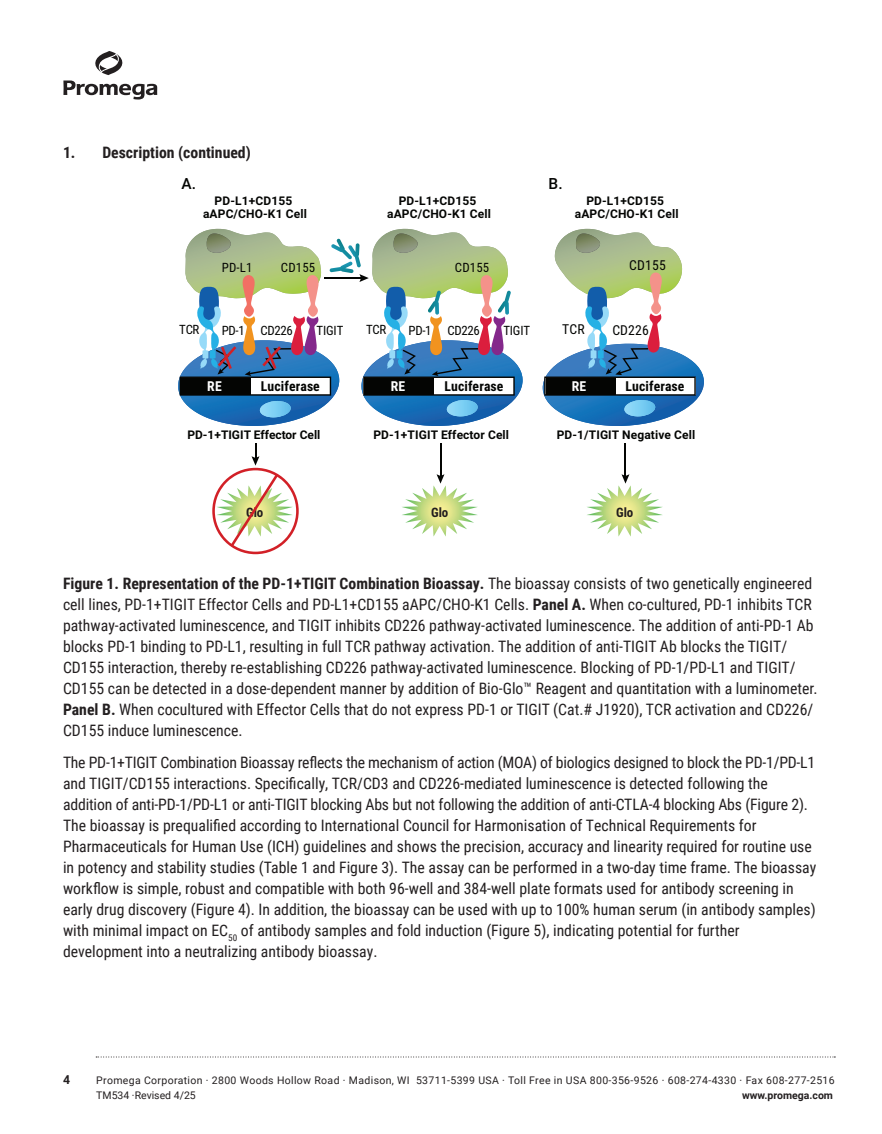
<style>
.page{position:relative;width:882px;height:1134px;background:#fff}
.page>*{position:absolute;margin:0;border:0;box-sizing:border-box;transform-origin:0 0}
.Text{font:15.75px/21px "Roboto Condensed";color:#231f20}
.Figure_Legend{font:15.75px/21px "Roboto Condensed";color:#231f20}
.Head1__continued{font:700 15.75px "Roboto Condensed";color:#231f20}
.t1{font:500 15.4px "Roboto";color:#040503}
.t2{font:700 13.65px "Roboto Condensed";letter-spacing:.01em;color:#040503}
.t3{font:13.65px "Roboto Condensed";letter-spacing:.01em;color:#040503}
.t4{font:700 13.65px "Roboto Condensed";color:#fff}
.t5{font:700 12.95px "Roboto Condensed";color:#211d1e}
.t6{font:12.78px "Roboto Condensed";letter-spacing:-.01em;color:#040503}
.t7{font:700 12.25px "Roboto";color:#231f20}
.t8{font:700 12.08px/12.8px "Roboto";letter-spacing:.01em;color:#040503;text-align:center}
.t9{font:10.5px "Roboto";letter-spacing:.035em;color:#231f20}
.t10{font:10.5px "Roboto";color:#231f20}
.t11{font:700 10.5px "Roboto";color:#231f20}
.s1{font-weight:700}
</style>
<div class="page">
<svg style="left:95px;top:51px;width:28px;height:24px"></svg>
<svg style="left:63px;top:81px;width:94px;height:19px"></svg>
<svg style="left:96px;top:1057px;width:739px;height:1px"></svg>
<svg style="left:212px;top:444px;width:87px;height:110px"></svg>
<hr style="left:440px;top:444px;width:1px;height:33px;background:#040503">
<svg style="left:402px;top:474px;width:76px;height:63px"></svg>
<hr style="left:625px;top:444px;width:1px;height:33px;background:#040503">
<svg style="left:587px;top:474px;width:76px;height:63px"></svg>
<svg style="left:542px;top:228px;width:162px;height:198px"></svg>
<svg style="left:178px;top:228px;width:345px;height:198px"></svg>
<p class="Head1__continued" style="left:63px;top:142px;width:189px">1. Description (continued)</p>
<p class="t1" style="left:181px;top:174px;width:16px">A.</p>
<p class="t1" style="left:549px;top:174px;width:16px">B.</p>
<p class="t8" style="left:203px;top:196px;width:105px">PD-L1+CD155 aAPC/CHO-K1 Cell</p>
<p class="t8" style="left:387px;top:196px;width:105px">PD-L1+CD155 aAPC/CHO-K1 Cell</p>
<p class="t8" style="left:575px;top:196px;width:105px">PD-L1+CD155 aAPC/CHO-K1 Cell</p>
<p class="t6" style="left:222px;top:259px;width:32px">PD-L1</p>
<p class="t6" style="left:281px;top:259px;width:36px">CD155</p>
<p class="t6" style="left:455px;top:259px;width:36px">CD155</p>
<p class="t3" style="left:629px;top:256px;width:38px">CD155</p>
<p class="t6" style="left:179px;top:321px;width:22px">TCR</p>
<p class="t6" style="left:222px;top:321px;width:25px">PD-1</p>
<p class="t6" style="left:366px;top:321px;width:22px">TCR</p>
<p class="t6" style="left:261px;top:322px;width:34px">CD226</p>
<p class="t6" style="left:316px;top:321px;width:28px">TIGIT</p>
<p class="t6" style="left:409px;top:322px;width:73px">PD-1 CD226</p>
<p class="t6" style="left:503px;top:321px;width:28px">TIGIT</p>
<p class="t3" style="left:562px;top:320px;width:24px">TCR</p>
<p class="t3" style="left:612px;top:321px;width:38px">CD226</p>
<p class="t4" style="left:207px;top:377px;width:16px">RE</p>
<p class="t2" style="left:261px;top:377px;width:60px">Luciferase</p>
<p class="t4" style="left:391px;top:377px;width:16px">RE</p>
<p class="t2" style="left:444px;top:377px;width:60px">Luciferase</p>
<p class="t4" style="left:572px;top:377px;width:16px">RE</p>
<p class="t2" style="left:625px;top:377px;width:60px">Luciferase</p>
<p class="t8" style="left:187px;top:429px;width:134px">PD-1+TIGIT Effector Cell</p>
<p class="t5" style="left:246px;top:503px;width:19px">Glo</p>
<p class="t8" style="left:373px;top:429px;width:137px">PD-1+TIGIT Effector Cell</p>
<p class="t5" style="left:431px;top:503px;width:19px">Glo</p>
<p class="t8" style="left:557px;top:429px;width:140px">PD-1/TIGIT Negative Cell</p>
<p class="t5" style="left:616px;top:503px;width:19px">Glo</p>
<p class="Figure_Legend" style="left:63px;top:573px;width:756px"><span class="s1">Figure 1. Representation of the PD-1+TIGIT Combination Bioassay.</span> The bioassay consists of two genetically engineered cell lines, PD-1+TIGIT Effector Cells and PD-L1+CD155 aAPC/CHO-K1 Cells. <span class="s1">Panel A.</span> When co‑cultured, PD-1 inhibits TCR pathway-activated luminescence, and TIGIT inhibits CD226 pathway-activated luminescence. The addition of anti-PD-1 Ab blocks PD-1 binding to PD-L1, resulting in full TCR pathway activation. The addition of anti-TIGIT Ab blocks the TIGIT/ CD155 interaction, thereby re-establishing CD226 pathway‑activated luminescence. Blocking of PD-1/PD-L1 and TIGIT/ CD155 can be detected in a dose-dependent manner by addition of Bio-Glo™ Reagent and quantitation with a luminometer.<br><span class="s1">Panel B.</span> When cocultured with Effector Cells that do not express PD-1 or TIGIT (Cat.# J1920), TCR activation and CD226/ CD155 induce luminescence.</p>
<p class="Text" style="left:63px;top:751px;width:755px">The PD-1+TIGIT Combination Bioassay reflects the mechanism of action (MOA) of biologics designed to block the PD-1/PD-L1 and TIGIT/CD155 interactions. Specifically, TCR/CD3 and CD226-mediated luminescence is detected following the addition of anti-PD-1/PD-L1 or anti-TIGIT blocking Abs but not following the addition of anti-CTLA-4 blocking Abs (Figure 2).<br>The bioassay is prequalified according to International Council for Harmonisation of Technical Requirements for Pharmaceuticals for Human Use (ICH) guidelines and shows the precision, accuracy and linearity required for routine use in potency and stability studies (Table 1 and Figure 3). The assay can be performed in a two-day time frame. The bioassay workflow is simple, robust and compatible with both 96-well and 384-well plate formats used for antibody screening in early drug discovery (Figure 4). In addition, the bioassay can be used with up to 100% human serum (in antibody samples) with minimal impact on EC<sub>50</sub> of antibody samples and fold induction (Figure 5), indicating potential for further development into a neutralizing antibody bioassay.</p>
<p class="t7" style="left:63px;top:1071px;width:9px">4</p>
<p class="t9" style="left:96px;top:1073px;width:740px">Promega Corporation · 2800 Woods Hollow Road · Madison, WI 53711-5399 USA · Toll Free in USA 800-356-9526 · 608-274-4330 · Fax 608-277-2516</p>
<p class="t10" style="left:96px;top:1088px;width:101px">TM534 ·Revised 4/25</p>
<p class="t11" style="left:742px;top:1088px;width:93px">www.promega.com</p>
</div>
